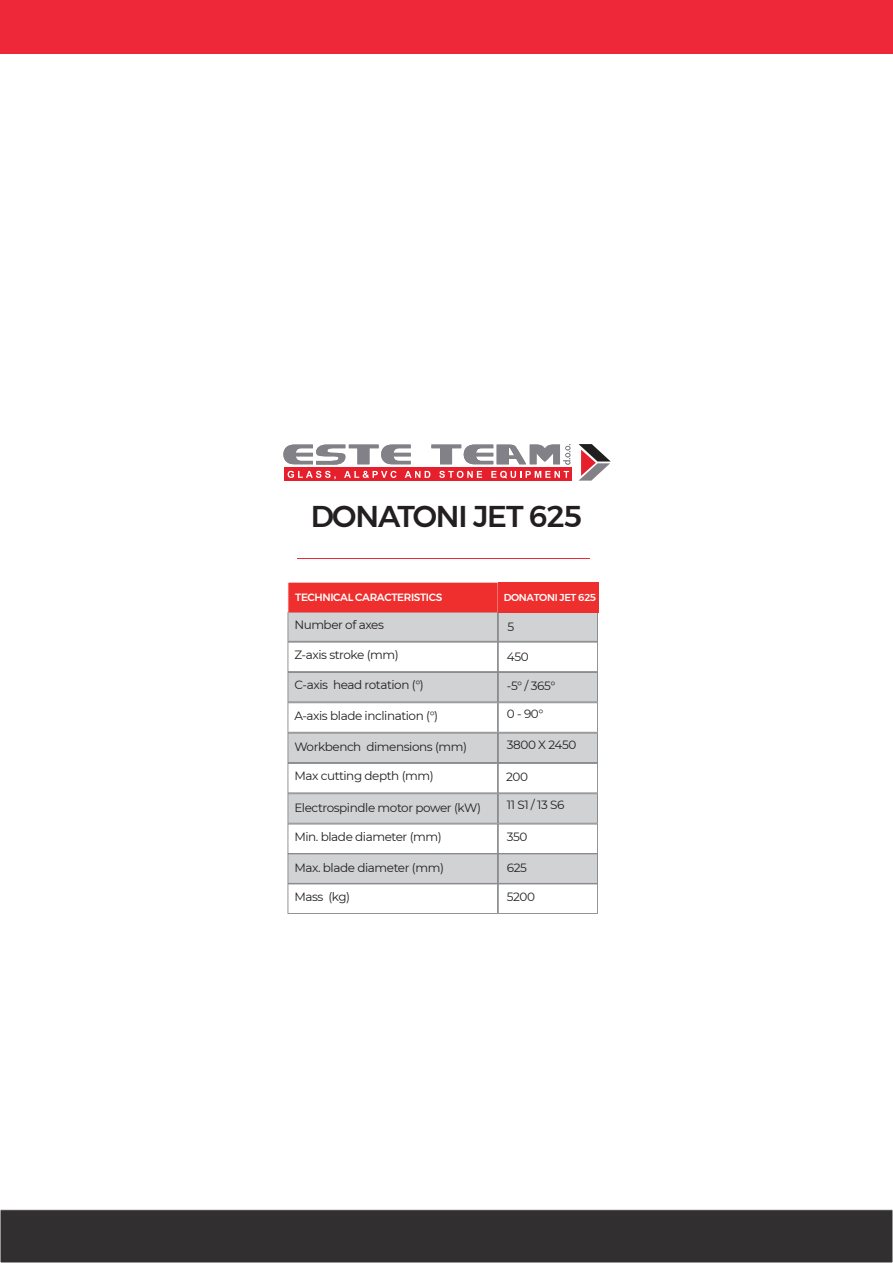
<style>
.page{position:relative;width:893px;height:1263px;background:#fff}
.page>*{position:absolute;margin:0;border:0;box-sizing:border-box;transform-origin:0 0}
.t1{font:500 30px "Gontserrat";letter-spacing:-.035em;color:#231f20}
.t2{font:12px "Montserrat";letter-spacing:-.035em;color:#231f20}
.t3{font:500 10.5px "Gontserrat";letter-spacing:-.035em;color:#fff}
.t4{font:500 10.05px "Gontserrat";letter-spacing:-.035em;color:#fff}
</style>
<div class="page">
<div style="left:0;top:1210px;width:893px;height:53px;background:#312f30"></div>
<div style="left:0;top:1209px;width:893px;height:54px;border:1px solid #fff"></div>
<div style="left:0;top:0;width:893px;height:53px;background:#ee2839"></div>
<svg style="left:578px;top:444px;width:33px;height:37px"></svg>
<div style="left:284px;top:467px;width:288px;height:14px;background:#e5202c"></div>
<svg style="left:283px;top:445px;width:128px;height:20px"></svg>
<svg style="left:431px;top:444px;width:139px;height:21px"></svg>
<svg style="left:288px;top:471px;width:48px;height:8px"></svg>
<svg style="left:344px;top:471px;width:52px;height:7px"></svg>
<svg style="left:405px;top:471px;width:25px;height:7px"></svg>
<svg style="left:439px;top:471px;width:43px;height:7px"></svg>
<svg style="left:491px;top:471px;width:78px;height:7px"></svg>
<hr style="left:297px;top:558px;width:292px;height:1px;background:#ee2839">
<svg style="left:288px;top:612px;width:310px;height:302px"></svg>
<div style="left:287px;top:582px;width:212px;height:31px;background:#ee2f2d"></div>
<div style="left:498px;top:582px;width:100px;height:30px;background:#ee2f2d"></div>
<h1 class="t1" style="left:311px;top:492px;width:273px">DONATONI JET 625</h1>
<p class="t3" style="left:295px;top:589px;width:149px">TECHNICAL CARACTERISTICS</p>
<p class="t4" style="left:504px;top:589px;width:94px">DONATONI JET 625</p>
<p class="t2" style="left:294px;top:616px;width:91px">Number of axes</p>
<p class="t2" style="left:294px;top:646px;width:106px">Z-axis stroke (mm)</p>
<p class="t2" style="left:294px;top:677px;width:131px">C-axis head rotation (°)</p>
<p class="t2" style="left:294px;top:707px;width:145px">A-axis blade inclination (°)</p>
<p class="t2" style="left:294px;top:739px;width:174px">Workbench dimensions (mm)</p>
<p class="t2" style="left:507px;top:619px;width:8px">5</p>
<p class="t2" style="left:507px;top:648px;width:23px">450</p>
<p class="t2" style="left:507px;top:677px;width:50px">-5° / 365°</p>
<p class="t2" style="left:507px;top:706px;width:38px">0 - 90°</p>
<p class="t2" style="left:507px;top:736px;width:71px">3800 X 2450</p>
<p class="t2" style="left:294px;top:768px;width:141px">Max cutting depth (mm)</p>
<p class="t2" style="left:506px;top:768px;width:23px">200</p>
<p class="t2" style="left:294px;top:799px;width:188px">Electrospindle motor power (kW)</p>
<p class="t2" style="left:294px;top:828px;width:149px">Min. blade diameter (mm)</p>
<p class="t2" style="left:294px;top:860px;width:151px">Max. blade diameter (mm)</p>
<p class="t2" style="left:507px;top:797px;width:59px">11 S1 / 13 S6</p>
<p class="t2" style="left:507px;top:828px;width:22px">350</p>
<p class="t2" style="left:507px;top:860px;width:22px">625</p>
<p class="t2" style="left:294px;top:888px;width:57px">Mass (kg)</p>
<p class="t2" style="left:507px;top:888px;width:30px">5200</p>
</div>
